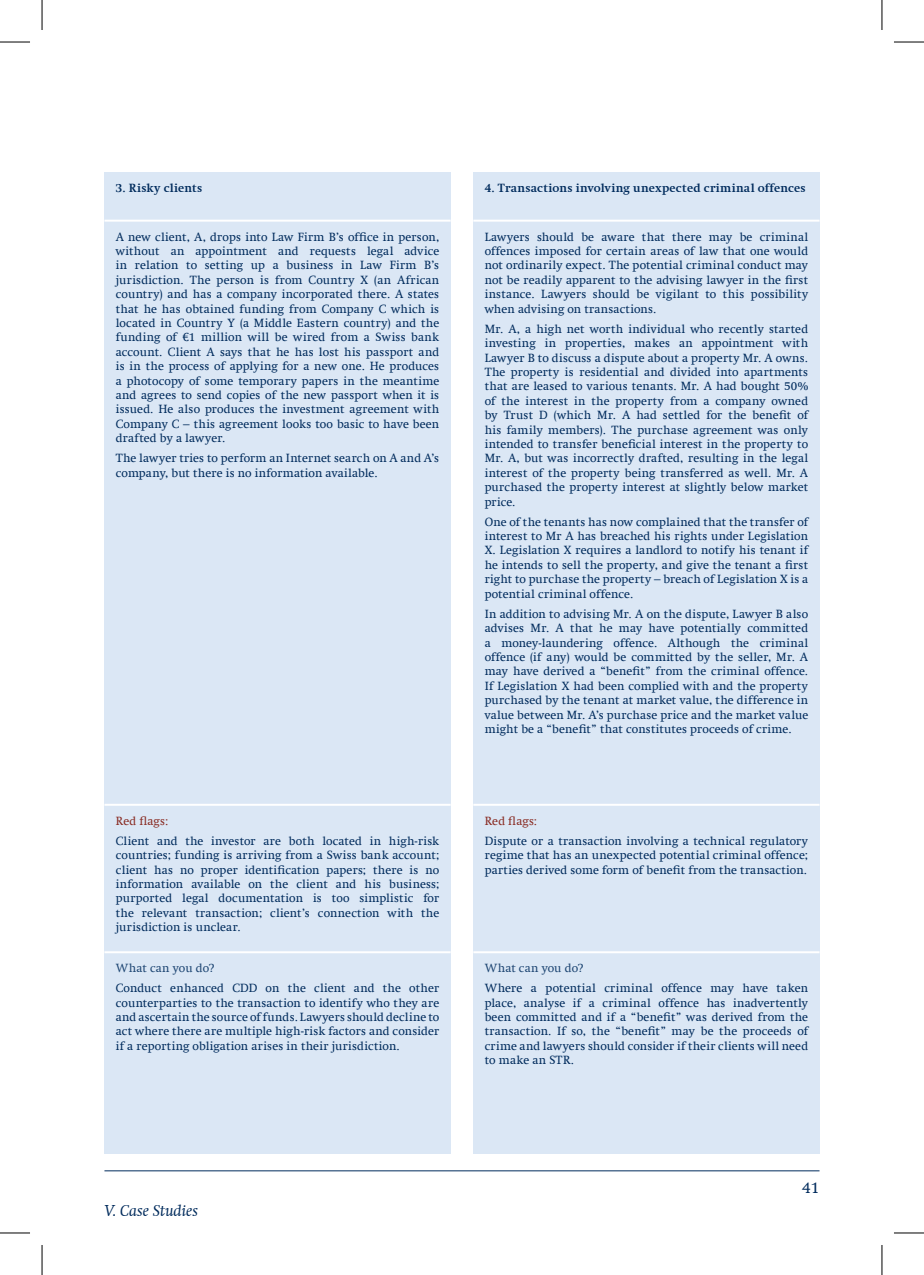
<style>
.page{position:relative;width:924px;height:1275px;background:#fff}
.page>*{position:absolute;margin:0;border:0;box-sizing:border-box;transform-origin:0 0}
.t1{font:italic 16px "Swift Com";letter-spacing:-.005em;color:#002b5c}
.t2{font:16px "Swift Com";color:#002b5c}
.t3{font:12px/14.4px "Swift Com";letter-spacing:.015em;color:#002b5c;text-align:justify}
.t4{font:700 12px "Swift Com";letter-spacing:.02em;color:#002b5c}
.t5{font:12px "Swift Com";letter-spacing:.01em;color:#1e4673}
.t6{font:12px "Swift Com";letter-spacing:.015em;color:#892c24}
</style>
<div class="page">
<hr style="left:104px;top:1170px;width:715px;height:1px;background:#002b5c">
<div style="left:104px;top:172px;width:346px;height:981px;background:#dbe7f5"></div>
<hr style="left:104px;top:220px;width:346px;height:2px;background:#fff">
<hr style="left:104px;top:804px;width:346px;height:2px;background:#fff">
<hr style="left:104px;top:951px;width:346px;height:2px;background:#fff">
<div style="left:473px;top:172px;width:346px;height:981px;background:#dbe7f5"></div>
<hr style="left:473px;top:220px;width:346px;height:2px;background:#fff">
<hr style="left:473px;top:804px;width:346px;height:2px;background:#fff">
<hr style="left:473px;top:951px;width:346px;height:2px;background:#fff">
<hr style="left:0;top:42px;width:30px;height:1px;background:#000">
<hr style="left:893px;top:42px;width:30px;height:1px;background:#000">
<hr style="left:0;top:1232px;width:30px;height:1px;background:#000">
<hr style="left:893px;top:1232px;width:30px;height:1px;background:#000">
<hr style="left:42px;top:0;width:1px;height:30px;background:#000">
<hr style="left:42px;top:1245px;width:1px;height:30px;background:#000">
<hr style="left:881px;top:0;width:1px;height:30px;background:#000">
<hr style="left:881px;top:1245px;width:1px;height:30px;background:#000">
<p class="t4" style="left:116px;top:181px;width:88px">3. Risky clients</p>
<p class="t3" style="left:116px;top:229px;width:325px">A new client, A, drops into Law Firm B’s office in person, without an appointment and requests legal advice in relation to setting up a business in Law Firm B’s jurisdiction. The person is from Country X (an African country) and has a company incorporated there. A states that he has obtained funding from Company C which is located in Country Y (a Middle Eastern country) and the funding of €1 million will be wired from a Swiss bank account. Client A says that he has lost his passport and is in the process of applying for a new one. He produces a photocopy of some temporary papers in the meantime and agrees to send copies of the new passport when it is issued. He also produces the investment agreement with Company C – this agreement looks too basic to have been drafted by a lawyer.</p>
<p class="t3" style="left:116px;top:451px;width:325px">The lawyer tries to perform an Internet search on A and A’s company, but there is no information available.</p>
<p class="t6" style="left:116px;top:813px;width:54px">Red flags:</p>
<p class="t3" style="left:116px;top:833px;width:325px">Client and the investor are both located in high-risk countries; funding is arriving from a Swiss bank account; client has no proper identification papers; there is no information available on the client and his business; purported legal documentation is too simplistic for the relevant transaction; client’s connection with the jurisdiction is unclear.</p>
<p class="t5" style="left:116px;top:961px;width:100px">What can you do?</p>
<p class="t3" style="left:116px;top:981px;width:325px">Conduct enhanced CDD on the client and the other counterparties to the transaction to identify who they are and ascertain the source of funds. Lawyers should decline to act where there are multiple high-risk factors and consider if a reporting obligation arises in their jurisdiction.</p>
<p class="t4" style="left:484px;top:181px;width:322px">4. Transactions involving unexpected criminal offences</p>
<p class="t3" style="left:484px;top:229px;width:325px">Lawyers should be aware that there may be criminal offences imposed for certain areas of law that one would not ordinarily expect. The potential criminal conduct may not be readily apparent to the advising lawyer in the first instance. Lawyers should be vigilant to this possibility when advising on transactions.</p>
<p class="t3" style="left:484px;top:321px;width:325px">Mr. A, a high net worth individual who recently started investing in properties, makes an appointment with Lawyer B to discuss a dispute about a property Mr. A owns.<br>The property is residential and divided into apartments that are leased to various tenants. Mr. A had bought 50% of the interest in the property from a company owned by Trust D (which Mr. A had settled for the benefit of his family members). The purchase agreement was only intended to transfer beneficial interest in the property to Mr. A, but was incorrectly drafted, resulting in the legal interest of the property being transferred as well. Mr. A purchased the property interest at slightly below market price.</p>
<p class="t3" style="left:484px;top:514px;width:325px">One of the tenants has now complained that the transfer of interest to Mr A has breached his rights under Legislation X. Legislation X requires a landlord to notify his tenant if he intends to sell the property, and give the tenant a first right to purchase the property – breach of Legislation X is a potential criminal offence.</p>
<p class="t3" style="left:484px;top:606px;width:325px">In addition to advising Mr. A on the dispute, Lawyer B also advises Mr. A that he may have potentially committed a money-laundering offence. Although the criminal offence (if any) would be committed by the seller, Mr. A may have derived a “benefit” from the criminal offence.<br>If Legislation X had been complied with and the property purchased by the tenant at market value, the difference in value between Mr. A’s purchase price and the market value might be a “benefit” that constitutes proceeds of crime.</p>
<p class="t6" style="left:484px;top:813px;width:54px">Red flags:</p>
<p class="t3" style="left:484px;top:833px;width:325px">Dispute or a transaction involving a technical regulatory regime that has an unexpected potential criminal offence; parties derived some form of benefit from the transaction.</p>
<p class="t5" style="left:484px;top:961px;width:100px">What can you do?</p>
<p class="t3" style="left:484px;top:981px;width:325px">Where a potential criminal offence may have taken place, analyse if a criminal offence has inadvertently been committed and if a “benefit” was derived from the transaction. If so, the “benefit” may be the proceeds of crime and lawyers should consider if their clients will need to make an STR.</p>
<h1 class="t1" style="left:104px;top:1201px;width:95px">V. Case Studies</h1>
<h1 class="t2" style="left:801px;top:1178px;width:19px">41</h1>
</div>
